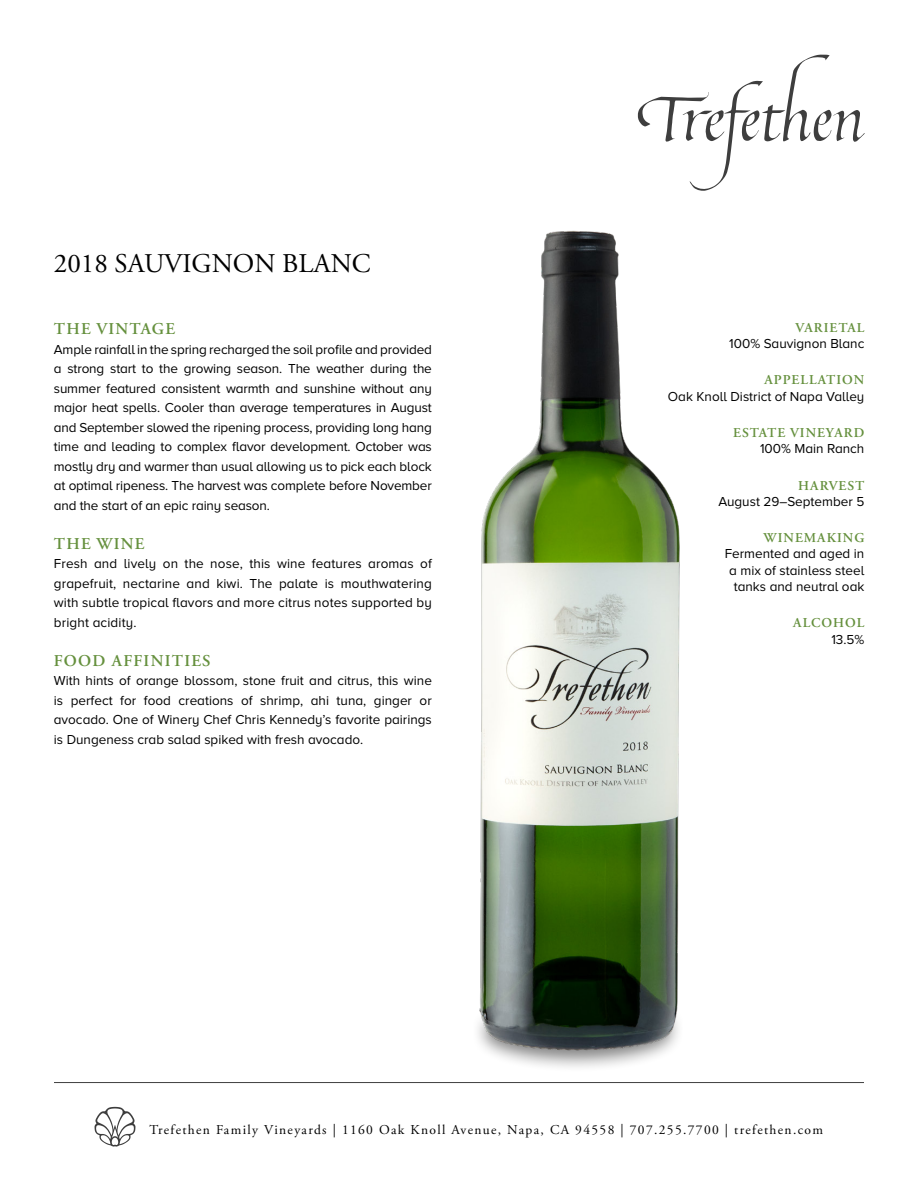
<style>
.page{position:relative;width:918px;height:1188px;background:#fff}
.page>*{position:absolute;margin:0;border:0;box-sizing:border-box;transform-origin:0 0}
.t1{font:27px "Adobe Garamond Pro";color:#000}
.t2{font:600 16.5px "Adobe Garamond Pro";letter-spacing:.075em;color:#65903d}
.t3{font:13.5px/19.5px "Proxima Nova A";color:#000;text-align:justify}
.t4{font:13.5px "Adobe Garamond Pro";letter-spacing:.1em;color:#000}
.t5{font:600 13.5px "Adobe Garamond Pro";letter-spacing:.075em;color:#65903d}
</style>
<div class="page">
<div style="left:472px;top:1004px;width:213px;height:69px;background:#000;opacity:.5"></div>
<img style="left:472px;top:230px;width:213px;height:834px">
<hr style="left:54px;top:1082px;width:810px;height:1px;background:#3e3e3e">
<svg style="left:638px;top:55px;width:227px;height:136px"></svg>
<svg style="left:95px;top:1107px;width:40px;height:40px"></svg>
<h1 class="t1" style="left:54px;top:247px;width:318px">2018 SAUVIGNON BLANC</h1>
<p class="t2" style="left:54px;top:320px;width:123px">THE VINTAGE</p>
<p class="t3" style="left:54px;top:339px;width:380px">Ample rainfall in the spring recharged the soil profile and provided a strong start to the growing season. The weather during the summer featured consistent warmth and sunshine without any major heat spells. Cooler than average temperatures in August and September slowed the ripening process, providing long hang time and leading to complex flavor development. October was mostly dry and warmer than usual allowing us to pick each block at optimal ripeness. The harvest was complete before November and the start of an epic rainy season.</p>
<p class="t2" style="left:54px;top:534px;width:92px">THE WINE</p>
<p class="t3" style="left:54px;top:554px;width:380px">Fresh and lively on the nose, this wine features aromas of grapefruit, nectarine and kiwi. The palate is mouthwatering with subtle tropical flavors and more citrus notes supported by bright acidity.</p>
<p class="t2" style="left:54px;top:651px;width:158px">FOOD AFFINITIES</p>
<p class="t3" style="left:54px;top:671px;width:380px">With hints of orange blossom, stone fruit and citrus, this wine is perfect for food creations of shrimp, ahi tuna, ginger or avocado. One of Winery Chef Chris Kennedy’s favorite pairings is Dungeness crab salad spiked with fresh avocado.</p>
<p class="t5" style="left:796px;top:320px;width:70px">VARIETAL</p>
<p class="t3" style="left:729px;top:333px;width:137px">100% Sauvignon Blanc</p>
<p class="t5" style="left:764px;top:372px;width:101px">APPELLATION</p>
<p class="t3" style="left:668px;top:386px;width:198px">Oak Knoll District of Napa Valley</p>
<p class="t5" style="left:733px;top:425px;width:133px">ESTATE VINEYARD</p>
<p class="t3" style="left:760px;top:439px;width:106px">100% Main Ranch</p>
<p class="t5" style="left:798px;top:478px;width:68px">HARVEST</p>
<p class="t3" style="left:718px;top:491px;width:148px">August 29–September 5</p>
<p class="t5" style="left:764px;top:530px;width:102px">WINEMAKING</p>
<p class="t3" style="left:725px;top:546px;width:141px;line-height:16.2px;text-align:right">Fermented and aged in a mix of stainless steel tanks and neutral oak</p>
<p class="t5" style="left:793px;top:615px;width:73px">ALCOHOL</p>
<p class="t3" style="left:831px;top:629px;width:35px">13.5%</p>
<p class="t4" style="left:150px;top:1121px;width:675px">Trefethen Family Vineyards | 1160 Oak Knoll Avenue, Napa, CA 94558 | 707.255.7700 | trefethen.com</p>
</div>
